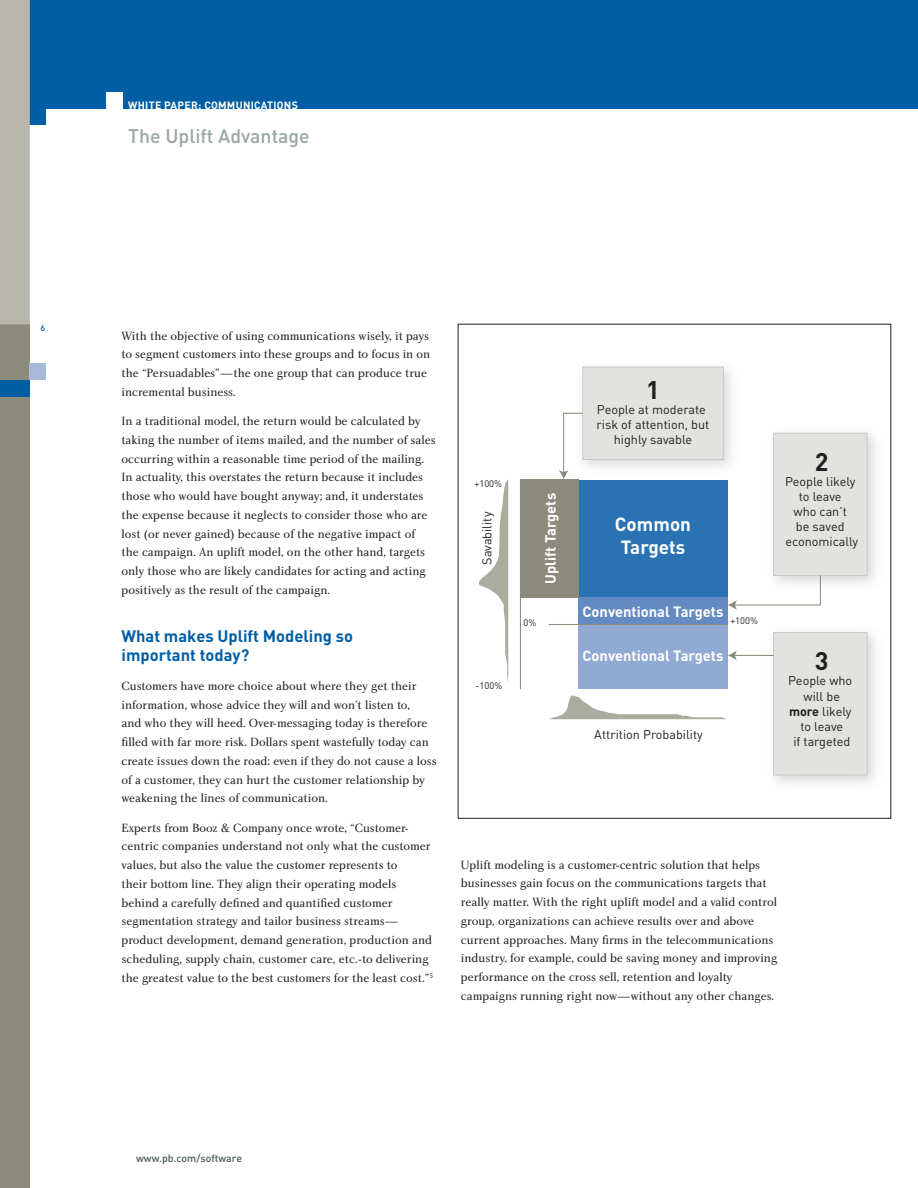
<style>
.page{position:relative;width:918px;height:1188px;background:#fff}
.page>*{position:absolute;margin:0;border:0;box-sizing:border-box;transform-origin:0 0}
.t1{font:700 25.2px "DIN";color:#231f20}
.t2{font:500 19.5px "DIN";color:#9aa79f}
.t3{font:700 18.9px/22.6px "DIN";color:#fff;text-align:center}
.t4{font:700 16.5px/18.8px "DIN";color:#015ea5}
.t5{font:700 14.7px "DIN";color:#fff}
.t6{font:12.6px/15.1px "DIN";color:#231f20;text-align:center}
.t7{font:12.3px/18.8px "Charlotte Book Plain";color:#231f20}
.t8{font:700 10.5px "DIN";letter-spacing:.025em;color:#fff}
.t9{font:500 10.5px "DIN";color:#4b5a52}
.t10{font:9.45px "DIN";color:#231f20}
.t11{font:500 9px "DIN";color:#015ea5}
.s1{font-weight:700}
</style>
<div class="page">
<div style="left:30px;top:0;width:888px;height:108px;background:#015ea5"></div>
<div style="left:0;top:324px;width:30px;height:864px;background:#8c8a7b"></div>
<div style="left:30px;top:364px;width:16px;height:16px;background:#a8badc"></div>
<div style="left:106px;top:92px;width:16px;height:16px;background:#fff"></div>
<div style="left:30px;top:108px;width:16px;height:17px;background:#015ea5"></div>
<div style="left:0;top:380px;width:30px;height:16px;background:#015ea5"></div>
<div style="left:0;top:0;width:30px;height:324px;background:#b7b7ac"></div>
<hr style="left:734px;top:655px;width:40px;height:1px;background:#8c8a7b">
<svg style="left:728px;top:650px;width:9px;height:10px"></svg>
<div style="left:583px;top:367px;width:140px;height:93px;background:#e2e2de"></div>
<img style="left:773px;top:432px;width:103px;height:152px">
<div style="left:774px;top:433px;width:93px;height:142px;background:#e2e2de"></div>
<div style="left:578px;top:480px;width:150px;height:117px;background:#2972b3"></div>
<div style="left:578px;top:597px;width:150px;height:29px;background:#648ac2"></div>
<div style="left:520px;top:479px;width:59px;height:119px;background:#8c8a7b"></div>
<div style="left:578px;top:626px;width:150px;height:63px;background:#91aad4"></div>
<svg style="left:728px;top:574px;width:93px;height:36px"></svg>
<svg style="left:559px;top:412px;width:25px;height:67px"></svg>
<hr style="left:520px;top:479px;width:1px;height:210px;background:#8c8a7b">
<hr style="left:549px;top:624px;width:179px;height:1px;background:#8c8a7b">
<svg style="left:550px;top:696px;width:176px;height:23px"></svg>
<svg style="left:479px;top:480px;width:29px;height:201px"></svg>
<img style="left:762px;top:632px;width:114px;height:152px">
<div style="left:774px;top:633px;width:93px;height:142px;background:#e2e2de"></div>
<p class="t11" style="left:40px;top:322px;width:6px">6</p>
<p class="t8" style="left:128px;top:98px;width:171px">WHITE PAPER: COMMUNICATIONS</p>
<h2 class="t2" style="left:128px;top:123px;width:183px">The Uplift Advantage</h2>
<p class="t7" style="left:122px;top:326px;width:310px">With the objective of using communications wisely, it pays to segment customers into these groups and to focus in on the “Persuadables”—the one group that can produce true incremental business.</p>
<p class="t7" style="left:122px;top:412px;width:316px">In a traditional model, the return would be calculated by taking the number of items mailed, and the number of sales occurring within a reasonable time period of the mailing.<br>In actuality, this overstates the return because it includes those who would have bought anyway; and, it understates the expense because it neglects to consider those who are lost (or never gained) because of the negative impact of<br>the campaign. An uplift model, on the other hand, targets only those who are likely candidates for acting and acting positively as the result of the campaign.</p>
<h3 class="t4" style="left:122px;top:626px;width:233px">What makes Uplift Modeling so important today?</h3>
<p class="t7" style="left:122px;top:677px;width:317px">Customers have more choice about where they get their information, whose advice they will and won’t listen to,<br>and who they will heed. Over-messaging today is therefore filled with far more risk. Dollars spent wastefully today can create issues down the road: even if they do not cause a loss of a customer, they can hurt the customer relationship by weakening the lines of communication.</p>
<p class="t7" style="left:122px;top:818px;width:314px">Experts from Booz &amp; Company once wrote, “Customer&shy;centric companies understand not only what the customer values, but also the value the customer represents to<br>their bottom line. They align their operating models behind a carefully defined and quantified customer segmentation strategy and tailor business streams— product development, demand generation, production and scheduling, supply chain, customer care, etc.-to delivering the greatest value to the best customers for the least cost.”<sup>5</sup></p>
<p class="t10" style="left:474px;top:477px;width:29px">+100%</p>
<p class="t6" style="left:479px;top:565px;width:54px;rotate:-90deg">Savability</p>
<p class="t5" style="left:541px;top:584px;width:92px;rotate:-90deg">Uplift Targets</p>
<p class="t10" style="left:524px;top:616px;width:14px">0%</p>
<p class="t10" style="left:476px;top:680px;width:28px">-100%</p>
<h1 class="t1" style="left:646px;top:374px;width:15px">1</h1>
<p class="t6" style="left:597px;top:402px;width:114px">People at moderate risk of attention, but highly savable</p>
<h3 class="t3" style="left:615px;top:512px;width:78px">Common<br>Targets</h3>
<p class="t5" style="left:583px;top:602px;width:143px">Conventional Targets</p>
<p class="t5" style="left:583px;top:646px;width:143px">Conventional Targets</p>
<p class="t10" style="left:730px;top:615px;width:29px">+100%</p>
<p class="t6" style="left:594px;top:727px;width:110px">Attrition Probability</p>
<h1 class="t1" style="left:815px;top:445px;width:15px">2</h1>
<p class="t6" style="left:785px;top:474px;width:75px">People likely to leave<br>who can’t<br>be saved economically</p>
<h1 class="t1" style="left:815px;top:645px;width:15px">3</h1>
<p class="t6" style="left:788px;top:673px;width:66px">People who will be <span class="s1">more</span> likely to leave<br>if targeted</p>
<p class="t7" style="left:461px;top:856px;width:318px">Uplift modeling is a customer-centric solution that helps businesses gain focus on the communications targets that really matter. With the right uplift model and a valid control group, organizations can achieve results over and above current approaches. Many firms in the telecommunications industry, for example, could be saving money and improving performance on the cross sell, retention and loyalty campaigns running right now—without any other changes.</p>
<p class="t9" style="left:136px;top:1151px;width:107px">www.pb.com/software</p>
</div>
